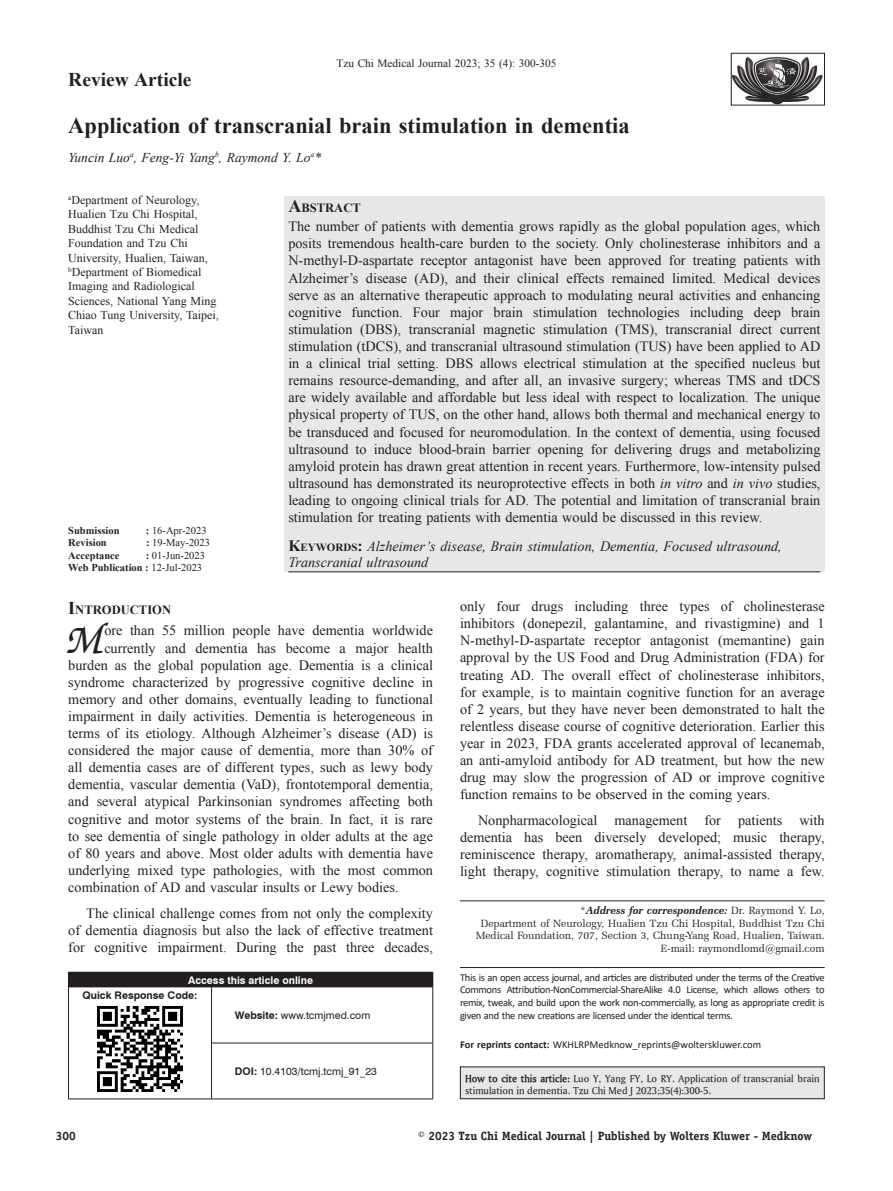
<style>
.page{position:relative;width:893px;height:1191px;background:#fff}
.page>*{position:absolute;margin:0;border:0;box-sizing:border-box;transform-origin:0 0}
._1_TX_text{font:italic 500 42.15px "Zapf Chancery IT Cby BT";color:#231f20}
.AT{font:700 22.5px "Times New Roman";color:#231f20}
.AH{font:700 19.5px "Times New Roman";color:#231f20}
.ABS{font:14.25px/17.1px "Times New Roman";color:#231f20;text-align:justify}
.TX{font:14.25px/17.1px "Times New Roman";color:#231f20;text-align:justify}
._1_TX_text-2{font:14.25px "Times New Roman";color:#231f20}
.KWD{font:italic 14.25px/16.2px "Times New Roman";color:#231f20}
.AU{font:italic 13.5px "Times New Roman";color:#231f20}
.ABSH{font:700 12.6px "Times New Roman";color:#231f20}
.AFF{font:12px/14.4px "Times New Roman";color:#231f20}
.t1{font:700 12px "Officina Serif";color:#231f20}
.F_RH{font:11.25px "Times New Roman";color:#231f20}
.TX-2{font:10.5px/12.6px "Calibri";letter-spacing:-.03em;color:#231f20;text-align:justify}
.ADD{font:10.5px/12.6px "Zapf Elliptical 711 BT";color:#231f20;text-align:right}
.HTC{font:10.5px/12.6px "Ameretto Normal";color:#231f20}
.TX-3{font:10.5px "Calibri";color:#231f20}
.HIS{font:700 10.5px "Times New Roman";color:#231f20}
.HIS-2{font:10.5px "Times New Roman";color:#231f20}
.DOI{font:10.5px "Swiss 721 BT";color:#231f20}
.ATAO{font:700 10.5px "Swiss 721 BT";color:#fff}
.Website{font:10.5px "Swiss 721 BT";color:#231f20}
.QRC{font:700 10.5px "Swiss 721 BT";color:#231f20}
.s1{font-size:18px}
.s2{font-style:italic}
.s3{font-weight:700;font-style:normal;font-size:15.75px}
.s4{font-weight:700;font-style:normal;font-size:10.95px}
.s5{font-weight:700}
.s6{font-weight:400}
.s7{font-weight:700;font-style:italic}
.s8{font-family:"Ameretto";font-weight:700}
</style>
<div class="page">
<div style="left:284px;top:195px;width:541px;height:376px;background:#e6e7e9"></div>
<hr style="left:288px;top:571px;width:532px;height:1px;background:#231f20">
<div style="left:460px;top:1066px;width:364px;height:32px;background:#e6e7e9"></div>
<div style="left:460px;top:1066px;width:365px;height:33px;border:1px solid #231f20"></div>
<div style="left:68px;top:972px;width:365px;height:15px;background:#231f20"></div>
<svg style="left:433px;top:972px;width:1px;height:14px"></svg>
<hr style="left:68px;top:987px;width:1px;height:56px;background:#231f20">
<hr style="left:68px;top:1043px;width:1px;height:55px;background:#231f20">
<hr style="left:211px;top:987px;width:1px;height:55px;background:#231f20">
<hr style="left:433px;top:987px;width:1px;height:55px;background:#231f20">
<hr style="left:68px;top:1098px;width:144px;height:1px;background:#231f20">
<hr style="left:211px;top:1043px;width:1px;height:55px;background:#231f20">
<hr style="left:211px;top:1042px;width:222px;height:1px;background:#231f20">
<hr style="left:433px;top:1043px;width:1px;height:55px;background:#231f20">
<hr style="left:212px;top:1098px;width:221px;height:1px;background:#231f20">
<img style="left:98px;top:1007px;width:84px;height:85px">
<hr style="left:460px;top:900px;width:365px;height:1px;background:#231f20">
<img style="left:733px;top:56px;width:90px;height:47px">
<div style="left:731px;top:53px;width:94px;height:52px;border:1px solid #231f20"></div>
<hr style="left:460px;top:967px;width:365px;height:1px;background:#231f20">
<p class="AH" style="left:68px;top:66px;width:125px">Review Article</p>
<p class="F_RH" style="left:336px;top:55px;width:221px">Tzu Chi Medical Journal 2023; 35 (4): 300‑305</p>
<p class="AT" style="left:68px;top:109px;width:563px">Application of transcranial brain stimulation in dementia</p>
<p class="AU" style="left:68px;top:148px;width:254px">Yuncin Luo<sup>a</sup>, Feng‑Yi Yang<sup>b</sup>, Raymond Y. Lo<sup>a</sup>*</p>
<p class="AFF" style="left:68px;top:192px;width:152px"><sup>a</sup>Department of Neurology,<br>Hualien Tzu Chi Hospital,<br>Buddhist Tzu Chi Medical<br>Foundation and Tzu Chi<br>University, Hualien, Taiwan, <sup>b</sup>Department of Biomedical<br>Imaging and Radiological<br>Sciences, National Yang Ming<br>Chiao Tung University, Taipei,<br>Taiwan</p>
<p class="ABSH" style="left:288px;top:199px;width:74px"><span class="s1">A</span>BSTRACT</p>
<p class="ABS" style="left:288px;top:218px;width:534px">The number of patients with dementia grows rapidly as the global population ages, which posits tremendous health‑care burden to the society. Only cholinesterase inhibitors and a N‑methyl‑D‑aspartate receptor antagonist have been approved for treating patients with Alzheimer’s disease (AD), and their clinical effects remained limited. Medical devices serve as an alternative therapeutic approach to modulating neural activities and enhancing cognitive function. Four major brain stimulation technologies including deep brain stimulation (DBS), transcranial magnetic stimulation (TMS), transcranial direct current stimulation (tDCS), and transcranial ultrasound stimulation (TUS) have been applied to AD in a clinical trial setting. DBS allows electrical stimulation at the specified nucleus but remains resource‑demanding, and after all, an invasive surgery; whereas TMS and tDCS are widely available and affordable but less ideal with respect to localization. The unique physical property of TUS, on the other hand, allows both thermal and mechanical energy to be transduced and focused for neuromodulation. In the context of dementia, using focused ultrasound to induce blood‑brain barrier opening for delivering drugs and metabolizing amyloid protein has drawn great attention in recent years. Furthermore, low‑intensity pulsed ultrasound has demonstrated its neuroprotective effects in both <span class="s2">in vitro</span> and <span class="s2">in vivo</span> studies, leading to ongoing clinical trials for AD. The potential and limitation of transcranial brain stimulation for treating patients with dementia would be discussed in this review.</p>
<p class="KWD" style="left:288px;top:538px;width:495px"><span class="s3">K</span><span class="s4">EYWORDS</span><span class="s3">:</span> Alzheimer’s disease, Brain stimulation, Dementia, Focused ultrasound,<br>Transcranial ultrasound</p>
<p class="TX" style="left:460px;top:597px;width:366px">only four drugs including three types of cholinesterase inhibitors (donepezil, galantamine, and rivastigmine) and 1<br>N‑methyl‑D‑aspartate receptor antagonist (memantine) gain approval by the US Food and Drug Administration (FDA) for treating AD. The overall effect of cholinesterase inhibitors, for example, is to maintain cognitive function for an average of 2 years, but they have never been demonstrated to halt the relentless disease course of cognitive deterioration. Earlier this year in 2023, FDA grants accelerated approval of lecanemab, an anti‑amyloid antibody for AD treatment, but how the new drug may slow the progression of AD or improve cognitive function remains to be observed in the coming years.</p>
<p class="TX" style="left:460px;top:811px;width:366px;text-indent:18px">Nonpharmacological management for patients with dementia has been diversely developed; music therapy, reminiscence therapy, aromatherapy, animal‑assisted therapy, light therapy, cognitive stimulation therapy, to name a few.</p>
<p class="HIS" style="left:68px;top:523px;width:53px">Submission</p>
<p class="HIS-2" style="left:146px;top:523px;width:62px"><span class="s5">:</span> 16‑Apr‑2023</p>
<p class="HIS" style="left:68px;top:535px;width:40px">Revision</p>
<p class="HIS-2" style="left:146px;top:535px;width:65px"><span class="s5">:</span> 19‑May‑2023</p>
<p class="HIS" style="left:68px;top:548px;width:53px">Acceptance</p>
<p class="HIS-2" style="left:146px;top:548px;width:61px"><span class="s5">:</span> 01‑Jun‑2023</p>
<p class="HIS" style="left:68px;top:560px;width:135px">Web Publication : <span class="s6">12-Jul-2023</span></p>
<h1 class="ABSH" style="left:68px;top:601px;width:104px"><span class="s1">I</span>NTRODUCTION</h1>
<p class="_1_TX_text" style="left:68px;top:617px;width:38px">M</p>
<p class="_1_TX_text-2" style="left:104px;top:621px;width:330px">ore than 55 million people have dementia worldwide</p>
<p class="_1_TX_text-2" style="left:104px;top:638px;width:330px">currently and dementia has become a major health</p>
<p class="_1_TX_text-2" style="left:68px;top:655px;width:366px">burden as the global population age. Dementia is a clinical</p>
<p class="_1_TX_text-2" style="left:68px;top:672px;width:366px">syndrome characterized by progressive cognitive decline in</p>
<p class="_1_TX_text-2" style="left:68px;top:689px;width:366px">memory and other domains, eventually leading to functional</p>
<p class="_1_TX_text-2" style="left:68px;top:706px;width:366px">impairment in daily activities. Dementia is heterogeneous in</p>
<p class="_1_TX_text-2" style="left:68px;top:723px;width:366px">terms of its etiology. Although Alzheimer’s disease (AD) is</p>
<p class="_1_TX_text-2" style="left:68px;top:741px;width:366px">considered the major cause of dementia, more than 30% of</p>
<p class="_1_TX_text-2" style="left:68px;top:758px;width:366px">all dementia cases are of different types, such as lewy body</p>
<p class="_1_TX_text-2" style="left:68px;top:775px;width:366px">dementia, vascular dementia (VaD), frontotemporal dementia,</p>
<p class="_1_TX_text-2" style="left:68px;top:792px;width:366px">and several atypical Parkinsonian syndromes affecting both</p>
<p class="_1_TX_text-2" style="left:68px;top:809px;width:366px">cognitive and motor systems of the brain. In fact, it is rare</p>
<p class="_1_TX_text-2" style="left:68px;top:826px;width:366px">to see dementia of single pathology in older adults at the age</p>
<p class="_1_TX_text-2" style="left:68px;top:843px;width:366px">of 80 years and above. Most older adults with dementia have</p>
<p class="_1_TX_text-2" style="left:68px;top:860px;width:366px">underlying mixed type pathologies, with the most common</p>
<p class="_1_TX_text-2" style="left:68px;top:877px;width:332px">combination of AD and vascular insults or Lewy bodies.</p>
<p class="TX" style="left:68px;top:904px;width:366px;text-indent:18px">The clinical challenge comes from not only the complexity of dementia diagnosis but also the lack of effective treatment for cognitive impairment. During the past three decades,</p>
<p class="ADD" style="left:476px;top:904px;width:350px">*<span class="s7">Address for correspondence:</span> Dr. Raymond Y. Lo,<br>Department of Neurology, Hualien Tzu Chi Hospital, Buddhist Tzu Chi Medical Foundation, 707, Section 3, Chung‑Yang Road, Hualien, Taiwan.<br>E‑mail: raymondlomd@gmail.com</p>
<p class="ATAO" style="left:188px;top:972px;width:126px">Access this article online</p>
<p class="QRC" style="left:83px;top:988px;width:116px">Quick Response Code:</p>
<p class="Website" style="left:235px;top:1008px;width:137px"><span class="s5">Website:</span> www.tcmjmed.com</p>
<p class="DOI" style="left:235px;top:1064px;width:144px"><span class="s5">DOI:</span> 10.4103/tcmj.tcmj_91_23</p>
<p class="TX-2" style="left:460px;top:970px;width:366px">This is an open access journal, and articles are distributed under the terms of the Creative Commons Attribution‑NonCommercial‑ShareAlike 4.0 License, which allows others to remix, tweak, and build upon the work non‑commercially, as long as appropriate credit is given and the new creations are licensed under the identical terms.</p>
<p class="TX-3" style="left:460px;top:1037px;width:303px"><span class="s5">For reprints contact:</span> WKHLRPMedknow_reprints@wolterskluwer.com</p>
<p class="HTC" style="left:465px;top:1071px;width:356px"><span class="s8">How to cite this article:</span> Luo Y, Yang FY, Lo RY. Application of transcranial brain stimulation in dementia. Tzu Chi Med J 2023;35(4):300-5.</p>
<p class="t1" style="left:56px;top:1128px;width:22px">300</p>
<p class="t1" style="left:418px;top:1128px;width:395px">© 2023 Tzu Chi Medical Journal | Published by Wolters Kluwer - Medknow</p>
</div>
